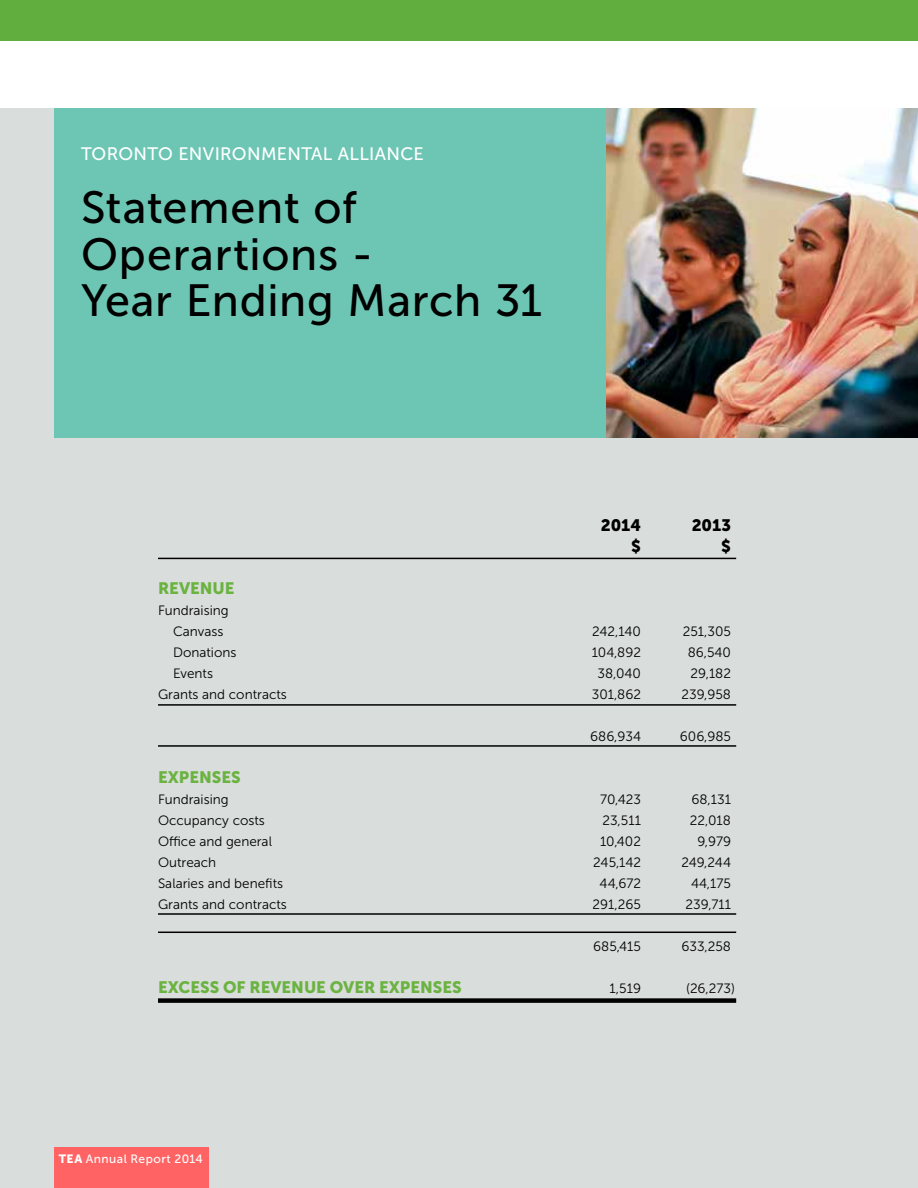
<style>
.page{position:relative;width:918px;height:1188px;background:#fff}
.page>*{position:absolute;margin:0;border:0;box-sizing:border-box;transform-origin:0 0}
.t1{font:45px/46.5px "Museo Sans 500";letter-spacing:.015em;color:#000}
.t2{font:18px "Museo Sans 500";letter-spacing:.02em;color:#fff}
.t3{font:16.5px "Museo Sans 900";color:#6bb340}
.t4{font:16.5px "Museo Sans 900";color:#000}
.t5{font:13.5px/21px "Museo Sans 300";color:#000}
.t6{font:12px "Museo Sans 500";letter-spacing:.035em;color:#fff}
.s1{font-family:"Museo Sans 900"}
</style>
<div class="page">
<div style="left:0;top:108px;width:918px;height:1080px;background:#d9dddc"></div>
<div style="left:0;top:0;width:918px;height:40px;background:#61ad3e"></div>
<div style="left:54px;top:1148px;width:155px;height:40px;background:#ff6364"></div>
<hr style="left:158px;top:558px;width:578px;height:1px;background:#000">
<hr style="left:158px;top:704px;width:578px;height:2px;background:#000">
<hr style="left:158px;top:745px;width:578px;height:2px;background:#000">
<hr style="left:158px;top:913px;width:578px;height:2px;background:#000">
<div style="left:158px;top:998px;width:578px;height:5px;background:#000"></div>
<img style="left:606px;top:108px;width:312px;height:330px">
<div style="left:54px;top:108px;width:552px;height:330px;background:#6dc6b4"></div>
<hr style="left:158px;top:932px;width:578px;height:1px;background:#000">
<h2 class="t2" style="left:81px;top:144px;width:52px">TO RONTO</h2>
<h2 class="t2" style="left:179px;top:144px;width:11px">ENVI</h2>
<h2 class="t2" style="left:220px;top:144px;width:26px">RONMENT</h2>
<h2 class="t2" style="left:311px;top:144px;width:88px">AL ALLIANCE</h2>
<h1 class="t1" style="left:81px;top:185px;width:463px">Statement of<br>Operartions -<br>Year Ending March 31</h1>
<p class="t3" style="left:158px;top:579px;width:76px">REVENUE</p>
<p class="t5" style="left:173px;top:600px;width:57px;text-indent:-15px">Fundraising<br>Canvass</p>
<p class="t4" style="left:601px;top:516px;width:42px">2014</p>
<p class="t4" style="left:692px;top:516px;width:41px">2013</p>
<p class="t4" style="left:631px;top:537px;width:11px">$</p>
<p class="t4" style="left:721px;top:537px;width:11px">$</p>
<p class="t5" style="left:592px;top:621px;width:50px">242,140</p>
<p class="t5" style="left:683px;top:621px;width:50px">251,305</p>
<p class="t5" style="left:173px;top:642px;width:65px">Donations</p>
<p class="t5" style="left:592px;top:642px;width:51px">104,892</p>
<p class="t5" style="left:688px;top:642px;width:45px">86,540</p>
<p class="t5" style="left:173px;top:663px;width:42px">Events</p>
<p class="t5" style="left:598px;top:663px;width:45px">38,040</p>
<p class="t5" style="left:691px;top:663px;width:42px">29,182</p>
<p class="t5" style="left:158px;top:684px;width:130px">Grants and contracts</p>
<p class="t5" style="left:592px;top:684px;width:51px">301,862</p>
<p class="t5" style="left:682px;top:684px;width:51px">239,958</p>
<p class="t5" style="left:590px;top:726px;width:52px">686,934</p>
<p class="t5" style="left:680px;top:726px;width:53px">606,985</p>
<p class="t3" style="left:158px;top:768px;width:64px">EXPENSES</p>
<p class="t5" style="left:158px;top:789px;width:72px">Fundraising</p>
<p class="t5" style="left:600px;top:789px;width:42px">70,423</p>
<p class="t5" style="left:692px;top:789px;width:41px">68,131</p>
<p class="t5" style="left:158px;top:810px;width:108px">Occupancy costs</p>
<p class="t5" style="left:603px;top:810px;width:40px">23,511</p>
<p class="t5" style="left:690px;top:810px;width:43px">22,018</p>
<p class="t5" style="left:158px;top:831px;width:115px">Office and general</p>
<p class="t5" style="left:600px;top:831px;width:43px">10,402</p>
<p class="t5" style="left:697px;top:831px;width:35px">9,979</p>
<p class="t5" style="left:158px;top:852px;width:60px">Outreach</p>
<p class="t5" style="left:593px;top:852px;width:49px">245,142</p>
<p class="t5" style="left:681px;top:852px;width:51px">249,244</p>
<p class="t5" style="left:158px;top:873px;width:127px">Salaries and benefits</p>
<p class="t5" style="left:600px;top:873px;width:43px">44,672</p>
<p class="t5" style="left:691px;top:873px;width:41px">44,175</p>
<p class="t5" style="left:158px;top:894px;width:130px">Grants and contracts</p>
<p class="t5" style="left:593px;top:894px;width:50px">291,265</p>
<p class="t5" style="left:686px;top:894px;width:47px">239,711</p>
<p class="t5" style="left:593px;top:936px;width:49px">685,415</p>
<p class="t5" style="left:681px;top:936px;width:51px">633,258</p>
<p class="t3" style="left:158px;top:978px;width:32px">EXCESS</p>
<p class="t3" style="left:223px;top:978px;width:220px">OF REVENUE OVER EXPENSES</p>
<p class="t5" style="left:610px;top:978px;width:33px">1,519</p>
<p class="t5" style="left:686px;top:978px;width:50px">(26,273)</p>
<p class="t6" style="left:59px;top:1153px;width:146px"><span class="s1">TEA</span> Annual Report 2014</p>
</div>
